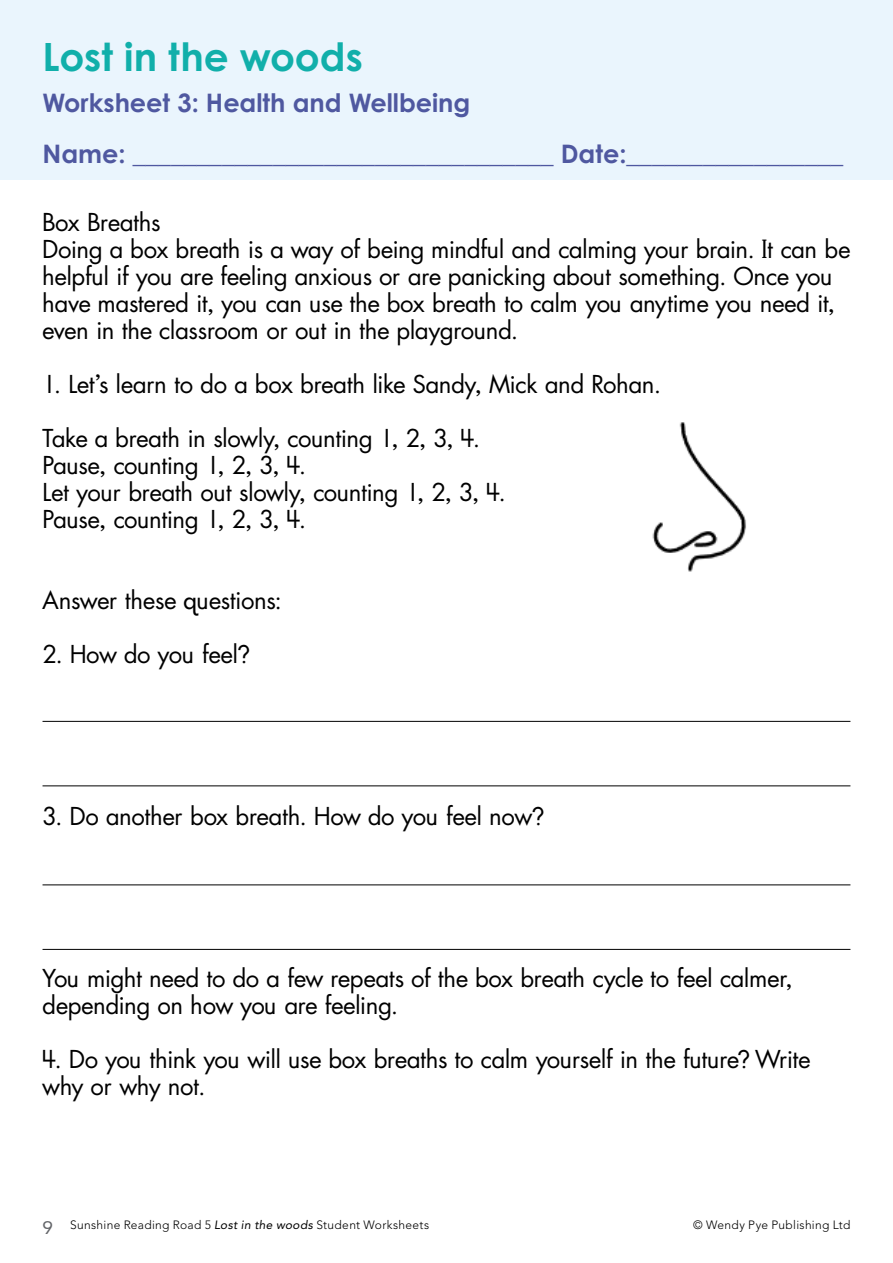
<style>
.page{position:relative;width:893px;height:1263px;background:#fff}
.page>*{position:absolute;margin:0;border:0;box-sizing:border-box;transform-origin:0 0}
.t1{font:700 39px "Century Gothic Pro";color:#11afaa}
.t2{font:700 25.5px/51px "Century Gothic Pro";color:#4f58a0}
.t3{font:24px/27px "US Asunshine";letter-spacing:-.005em;color:#000}
.t4{font:18px "Avenir LT Std";color:#636569;scale:1.05 1}
.t5{font:300 12px "Avenir LT Std";letter-spacing:.025em;color:#000}
.s1{font-weight:400;font-style:italic}
</style>
<div class="page">
<div style="left:0;top:0;width:893px;height:179px;background:#eaf5fd"></div>
<img style="left:652px;top:422px;width:94px;height:150px">
<hr style="left:43px;top:721px;width:807px;height:1px;background:#000">
<hr style="left:43px;top:785px;width:807px;height:1px;background:#000">
<hr style="left:43px;top:884px;width:807px;height:1px;background:#000">
<hr style="left:43px;top:949px;width:807px;height:1px;background:#000">
<h1 class="t1" style="left:43px;top:33px;width:322px">Lost in the woods</h1>
<p class="t2" style="left:43px;top:77px;width:802px">Worksheet 3: Health and Wellbeing<br>Name: _________________________________ Date:_________________</p>
<p class="t3" style="left:43px;top:208px;width:809px">Box Breaths<br>Doing a box breath is a way of being mindful and calming your brain. It can be helpful if you are feeling anxious or are panicking about something. Once you have mastered it, you can use the box breath to calm you anytime you need it, even in the classroom or out in the playground.</p>
<p class="t3" style="left:43px;top:370px;width:620px">1. Let’s learn to do a box breath like Sandy, Mick and Rohan.</p>
<p class="t3" style="left:43px;top:424px;width:465px">Take a breath in slowly, counting 1, 2, 3, 4.<br>Pause, counting 1, 2, 3, 4.<br>Let your breath out slowly, counting 1, 2, 3, 4.<br>Pause, counting 1, 2, 3, 4.</p>
<p class="t3" style="left:43px;top:586px;width:241px">Answer these questions:</p>
<p class="t3" style="left:43px;top:640px;width:207px">2. How do you feel?</p>
<p class="t3" style="left:43px;top:802px;width:501px">3. Do another box breath. How do you feel now?</p>
<p class="t3" style="left:43px;top:964px;width:751px">You might need to do a few repeats of the box breath cycle to feel calmer, depending on how you are feeling.</p>
<p class="t3" style="left:43px;top:1045px;width:769px">4. Do you think you will use box breaths to calm yourself in the future? Write why or why not.</p>
<p class="t4" style="left:43px;top:1217px;width:12px">9</p>
<p class="t5" style="left:70px;top:1218px;width:361px">Sunshine Reading Road 5 <span class="s1">Lost in the woods</span> Student Worksheets</p>
<p class="t5" style="left:693px;top:1218px;width:159px">© Wendy Pye Publishing Ltd</p>
</div>
